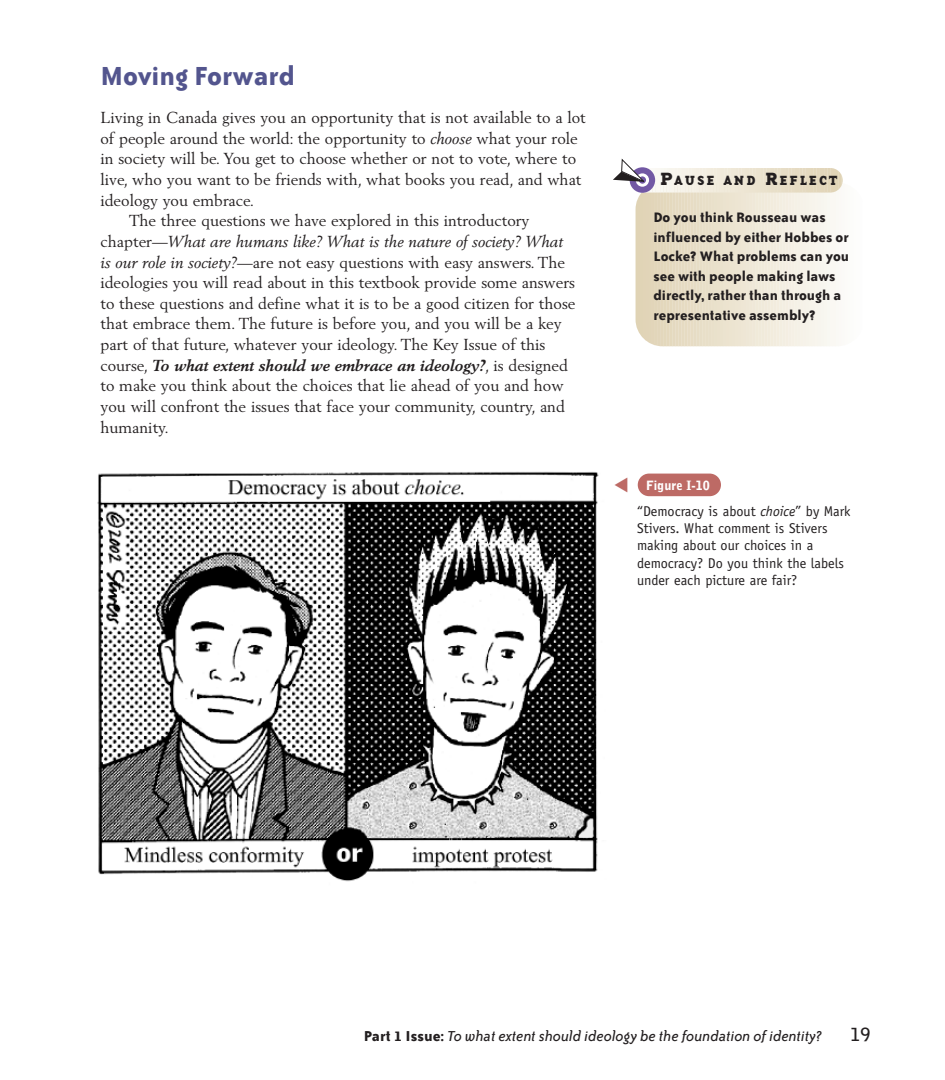
<style>
.page{position:relative;width:945px;height:1080px;background:#fff}
.page>*{position:absolute;margin:0;border:0;box-sizing:border-box;transform-origin:0 0}
.t1{font:700 30px "Bailey Sans ITC";color:#53558e}
.t2{font:700 18px "Bell Gothic";color:#231f20}
.t3{font:italic 16.5px "Bailey Sans ITC";color:#231f20}
.t4{font:15.75px "Berling";color:#231f20}
.t5{font:700 15.75px/19.5px "Bailey Sans ITC";color:#231f20}
.t6{font:italic 700 15.75px "Berling";color:#231f20}
.t7{font:italic 15.75px "Berling";color:#231f20}
.t8{font:14.25px/17.2px "Officina Sans";color:#231f20}
.t9{font:13.8px "Base Twelve Serif B";letter-spacing:.155em;color:#231f20}
.t10{font:900 12.75px "Bell Gothic";color:#fff}
.s1{font-style:italic}
.s2{font-style:normal}
.s3{font-weight:400;font-style:normal}
.s4{font-size:18.45px}
.s5{font-weight:700;font-style:normal}
</style>
<div class="page">
<hr style="left:636px;top:183px;width:1px;height:163px;background:#dfd3b4">
<hr style="left:637px;top:183px;width:3px;height:163px;background:#e0d3b5">
<hr style="left:640px;top:183px;width:3px;height:163px;background:#e0d4b6">
<hr style="left:643px;top:183px;width:3px;height:163px;background:#e1d4b7">
<hr style="left:646px;top:183px;width:3px;height:163px;background:#e1d4b8">
<hr style="left:649px;top:183px;width:3px;height:163px;background:#e1d5b8">
<hr style="left:652px;top:183px;width:3px;height:163px;background:#e2d5b9">
<hr style="left:655px;top:183px;width:3px;height:163px;background:#e2d6ba">
<hr style="left:658px;top:183px;width:3px;height:163px;background:#e2d6bb">
<hr style="left:661px;top:183px;width:3px;height:163px;background:#e3d7bc">
<hr style="left:664px;top:183px;width:3px;height:163px;background:#e3d8bc">
<hr style="left:667px;top:183px;width:3px;height:163px;background:#e4d8bd">
<hr style="left:670px;top:183px;width:2px;height:163px;background:#e4d9be">
<hr style="left:673px;top:183px;width:2px;height:163px;background:#e4d9c0">
<hr style="left:676px;top:183px;width:2px;height:163px;background:#e5dac1">
<hr style="left:679px;top:183px;width:2px;height:163px;background:#e5dac1">
<hr style="left:682px;top:183px;width:2px;height:163px;background:#e6dbc2">
<hr style="left:685px;top:183px;width:2px;height:163px;background:#e6dbc2">
<hr style="left:688px;top:183px;width:2px;height:163px;background:#e7dcc4">
<hr style="left:691px;top:183px;width:2px;height:163px;background:#e7dcc4">
<hr style="left:694px;top:183px;width:2px;height:163px;background:#e6dcc5">
<hr style="left:696px;top:183px;width:3px;height:163px;background:#e7ddc6">
<hr style="left:699px;top:183px;width:3px;height:163px;background:#e7dec7">
<hr style="left:702px;top:183px;width:3px;height:163px;background:#e8dfc8">
<hr style="left:705px;top:183px;width:3px;height:163px;background:#e8dfc8">
<hr style="left:708px;top:183px;width:3px;height:163px;background:#e8dfc9">
<hr style="left:711px;top:183px;width:3px;height:163px;background:#e9e0ca">
<hr style="left:714px;top:183px;width:3px;height:163px;background:#e9e1cb">
<hr style="left:717px;top:183px;width:3px;height:163px;background:#eae1cc">
<hr style="left:720px;top:183px;width:3px;height:163px;background:#eae2cd">
<hr style="left:723px;top:183px;width:3px;height:163px;background:#ebe3cf">
<hr style="left:726px;top:183px;width:3px;height:163px;background:#ece3cf">
<hr style="left:729px;top:183px;width:3px;height:163px;background:#ece4d0">
<hr style="left:732px;top:183px;width:3px;height:163px;background:#ece4d1">
<hr style="left:735px;top:183px;width:3px;height:163px;background:#ede5d2">
<hr style="left:738px;top:183px;width:3px;height:163px;background:#ede5d3">
<hr style="left:741px;top:183px;width:3px;height:163px;background:#eee6d4">
<hr style="left:744px;top:183px;width:3px;height:163px;background:#eee6d5">
<hr style="left:747px;top:183px;width:3px;height:163px;background:#eee7d6">
<hr style="left:750px;top:183px;width:3px;height:163px;background:#efe8d7">
<hr style="left:753px;top:183px;width:3px;height:163px;background:#efe8d8">
<hr style="left:756px;top:183px;width:3px;height:163px;background:#f0ead9">
<hr style="left:759px;top:183px;width:3px;height:163px;background:#f0eada">
<hr style="left:762px;top:183px;width:2px;height:163px;background:#f0eada">
<hr style="left:765px;top:183px;width:2px;height:163px;background:#f1eadb">
<hr style="left:768px;top:183px;width:2px;height:163px;background:#f1ebdc">
<hr style="left:771px;top:183px;width:2px;height:163px;background:#f2ecdd">
<hr style="left:774px;top:183px;width:2px;height:163px;background:#f2ecde">
<hr style="left:777px;top:183px;width:2px;height:163px;background:#f3eddf">
<hr style="left:780px;top:183px;width:2px;height:163px;background:#f3eee1">
<hr style="left:783px;top:183px;width:2px;height:163px;background:#f3eee2">
<hr style="left:786px;top:183px;width:2px;height:163px;background:#f4eee2">
<hr style="left:788px;top:183px;width:3px;height:163px;background:#f4efe4">
<hr style="left:791px;top:183px;width:3px;height:163px;background:#f5f0e5">
<hr style="left:794px;top:183px;width:3px;height:163px;background:#f5f1e6">
<hr style="left:797px;top:183px;width:3px;height:163px;background:#f5f1e7">
<hr style="left:800px;top:183px;width:3px;height:163px;background:#f6f2e8">
<hr style="left:803px;top:183px;width:3px;height:163px;background:#f6f2e9">
<hr style="left:806px;top:183px;width:3px;height:163px;background:#f6f3ea">
<hr style="left:809px;top:183px;width:3px;height:163px;background:#f7f4eb">
<hr style="left:812px;top:183px;width:3px;height:163px;background:#f7f4ec">
<hr style="left:815px;top:183px;width:3px;height:163px;background:#f8f5ed">
<hr style="left:818px;top:183px;width:3px;height:163px;background:#f7f5ee">
<hr style="left:821px;top:183px;width:3px;height:163px;background:#f7f6ef">
<hr style="left:824px;top:183px;width:3px;height:163px;background:#f8f7f0">
<hr style="left:827px;top:183px;width:3px;height:163px;background:#f8f8f2">
<hr style="left:830px;top:183px;width:3px;height:163px;background:#faf8f3">
<hr style="left:833px;top:183px;width:3px;height:163px;background:#faf8f3">
<hr style="left:836px;top:183px;width:3px;height:163px;background:#faf9f5">
<hr style="left:839px;top:183px;width:3px;height:163px;background:#fbf9f6">
<hr style="left:842px;top:183px;width:3px;height:163px;background:#fbfaf7">
<hr style="left:845px;top:183px;width:3px;height:163px;background:#fcfbf8">
<hr style="left:848px;top:183px;width:3px;height:163px;background:#fcfcf9">
<hr style="left:851px;top:183px;width:3px;height:163px;background:#fcfcfa">
<hr style="left:854px;top:183px;width:2px;height:163px;background:#fdfdfb">
<svg style="left:613px;top:159px;width:230px;height:34px"></svg>
<div style="left:638px;top:474px;width:83px;height:22px;background:#bd6a65;border-radius:11px"></div>
<img style="left:97px;top:471px;width:502px;height:411px">
<h1 class="t1" style="left:100px;top:65px;width:196px">Moving Forward</h1>
<p class="t4" style="left:100px;top:111px;width:487px">Living in Canada gives you an opportunity that is not available to a lot</p>
<p class="t4" style="left:100px;top:132px;width:479px">of people around the world: the opportunity to <span class="s1">choose</span> what your role</p>
<p class="t4" style="left:101px;top:152px;width:477px">in society will be. You get to choose whether or not to vote, where to</p>
<p class="t4" style="left:101px;top:173px;width:483px">live, who you want to be friends with, what books you read, and what</p>
<p class="t4" style="left:101px;top:194px;width:155px">ideology you embrace.</p>
<p class="t4" style="left:129px;top:214px;width:402px">The three questions we have explored in this introductory</p>
<p class="t7" style="left:101px;top:235px;width:464px"><span class="s2">chapter—</span>What are humans like? What is the nature of society? What</p>
<p class="t4" style="left:101px;top:255px;width:466px"><span class="s1">is our role in society?</span>—are not easy questions with easy answers. The</p>
<p class="t4" style="left:100px;top:276px;width:476px">ideologies you will read about in this textbook provide some answers</p>
<p class="t4" style="left:100px;top:297px;width:476px">to these questions and define what it is to be a good citizen for those</p>
<p class="t4" style="left:100px;top:317px;width:463px">that embrace them. The future is before you, and you will be a key</p>
<p class="t4" style="left:100px;top:338px;width:446px">part of that future, whatever your ideology. The Key Issue of this</p>
<p class="t6" style="left:100px;top:359px;width:469px"><span class="s3">course,</span> To what extent should we embrace an ideology?<span class="s3">, is designed</span></p>
<p class="t4" style="left:101px;top:379px;width:465px">to make you think about the choices that lie ahead of you and how</p>
<p class="t4" style="left:101px;top:400px;width:466px">you will confront the issues that face your community, country, and</p>
<p class="t4" style="left:101px;top:420px;width:70px">humanity.</p>
<p class="t9" style="left:660px;top:173px;width:179px"><span class="s4">P</span>AUSE AND <span class="s4">R</span>EFLECT</p>
<p class="t5" style="left:653px;top:209px;width:197px">Do you think Rousseau was influenced by either Hobbes or<br>Locke? What problems can you see with people making laws directly, rather than through a representative assembly?</p>
<p class="t10" style="left:646px;top:480px;width:65px">Figure I-10</p>
<p class="t8" style="left:637px;top:504px;width:215px">“Democracy is about <span class="s1">choice</span>” by Mark<br>Stivers. What comment is Stivers making about our choices in a democracy? Do you think the labels under each picture are fair?</p>
<p class="t3" style="left:364px;top:1030px;width:459px"><span class="s5">Part 1 Issue:</span> To what extent should ideology be the foundation of identity?</p>
<p class="t2" style="left:850px;top:1028px;width:22px">19</p>
</div>
